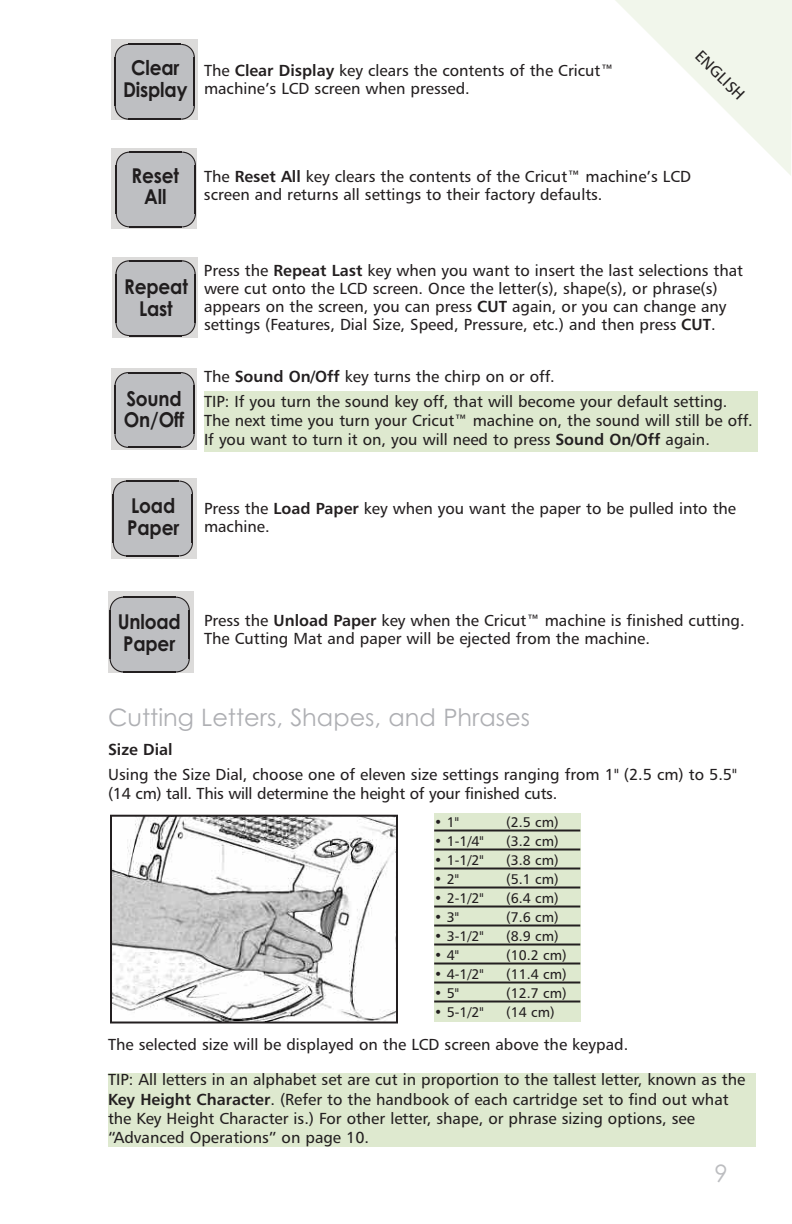
<style>
.page{position:relative;width:792px;height:1224px;background:#fff}
.page>*{position:absolute;margin:0;border:0;box-sizing:border-box;transform-origin:0 0}
.t1{font:24px "Century Gothic";color:#aeafb3}
.t2{font:24px "Century Gothic";color:#bcbdc0}
.t3{font:700 20.4px/21.6px "Century Gothic";color:#201d1e;text-align:center;scale:.91 1}
.t4{font:16px/18px "Humanist 777 BT Roman B";color:#231f20}
.t5{font:16px "Humanist 777 BT Bold B";color:#231f20}
.t6{font:14px "Humanist 777 BT Roman B";color:#231f20}
.s1{font-family:"Humanist 777 BT Bold B"}
</style>
<div class="page">
<div style="left:113px;top:257px;width:85px;height:81px;background:#dcdbda"></div>
<svg style="left:115px;top:260px;width:81px;height:76px;background:#b9babd"></svg>
<hr style="left:195px;top:274px;width:1px;height:48px;background:#231f20">
<hr style="left:115px;top:274px;width:2px;height:48px;background:#231f20">
<hr style="left:129px;top:260px;width:53px;height:1px;background:#231f20">
<hr style="left:129px;top:335px;width:53px;height:1px;background:#231f20">
<svg style="left:111px;top:478px;width:85px;height:81px"></svg>
<div style="left:113px;top:481px;width:80px;height:75px;background:#bebfc2"></div>
<hr style="left:192px;top:494px;width:1px;height:49px;background:#231f20">
<hr style="left:113px;top:494px;width:1px;height:49px;background:#231f20">
<hr style="left:127px;top:481px;width:52px;height:1px;background:#231f20">
<hr style="left:127px;top:555px;width:52px;height:1px;background:#231f20">
<div style="left:112px;top:148px;width:85px;height:81px;background:linear-gradient(to right,#dcdbda,#dcdbda)"></div>
<div style="left:116px;top:152px;width:80px;height:75px;background:#bebfc2"></div>
<hr style="left:195px;top:165px;width:1px;height:49px;background:#231f20">
<hr style="left:116px;top:165px;width:1px;height:49px;background:#231f20">
<hr style="left:130px;top:152px;width:52px;height:1px;background:#231f20">
<hr style="left:130px;top:226px;width:52px;height:1px;background:#231f20">
<div style="left:112px;top:368px;width:85px;height:81px;background:#dcdbda"></div>
<svg style="left:114px;top:372px;width:81px;height:76px;background:#b8b9bb"></svg>
<hr style="left:194px;top:386px;width:1px;height:48px;background:#231f20">
<hr style="left:114px;top:386px;width:2px;height:48px;background:#231f20">
<hr style="left:128px;top:372px;width:53px;height:1px;background:#231f20">
<hr style="left:128px;top:447px;width:53px;height:1px;background:#231f20">
<svg style="left:108px;top:592px;width:85px;height:81px"></svg>
<div style="left:110px;top:597px;width:80px;height:75px;background:#bebfc2"></div>
<hr style="left:189px;top:610px;width:1px;height:49px;background:#231f20">
<hr style="left:110px;top:610px;width:1px;height:49px;background:#231f20">
<hr style="left:123px;top:597px;width:53px;height:1px;background:#231f20">
<hr style="left:123px;top:671px;width:53px;height:1px;background:#231f20">
<svg style="left:112px;top:39px;width:85px;height:81px"></svg>
<div style="left:115px;top:44px;width:80px;height:76px;background:#bebfc2"></div>
<hr style="left:194px;top:58px;width:1px;height:48px;background:#231f20">
<hr style="left:115px;top:58px;width:1px;height:48px;background:#231f20">
<hr style="left:128px;top:44px;width:53px;height:1px;background:#231f20">
<hr style="left:128px;top:119px;width:53px;height:1px;background:#231f20">
<img style="left:113px;top:818px;width:282px;height:203px">
<div style="left:110px;top:815px;width:288px;height:209px;border:2px solid #231f20"></div>
<div style="left:108px;top:1073px;width:648px;height:74px;background:#dee9cf"></div>
<div style="left:434px;top:813px;width:146px;height:209px;background:#dee9cf"></div>
<hr style="left:434px;top:830px;width:146px;height:2px;background:#231f20">
<hr style="left:434px;top:849px;width:146px;height:2px;background:#231f20">
<hr style="left:434px;top:868px;width:146px;height:2px;background:#231f20">
<hr style="left:434px;top:887px;width:146px;height:2px;background:#231f20">
<hr style="left:434px;top:906px;width:146px;height:2px;background:#231f20">
<hr style="left:434px;top:925px;width:146px;height:2px;background:#231f20">
<hr style="left:434px;top:944px;width:146px;height:2px;background:#231f20">
<hr style="left:434px;top:963px;width:146px;height:2px;background:#231f20">
<hr style="left:434px;top:982px;width:146px;height:2px;background:#231f20">
<hr style="left:434px;top:1001px;width:146px;height:2px;background:#231f20">
<svg style="left:615px;top:0;width:177px;height:175px"></svg>
<div style="left:204px;top:391px;width:553px;height:61px;background:#dee9cf"></div>
<p class="t3" style="left:123px;top:56px;width:72px">Clear<br>Display</p>
<p class="t3" style="left:227px;top:56px;width:54px">Reset<br>All</p>
<p class="t4" style="left:204px;top:63px;width:411px">The <span class="s1">Clear Display</span> key clears the contents of the Cricut™ machine’s LCD screen when pressed.</p>
<p class="t3" style="left:127px;top:67px;width:65px;text-align:left">Back<br>Space</p>
<p class="t3" style="left:229px;top:79px;width:51px">Back</p>
<p class="t4" style="left:704px;top:48px;width:64px;rotate:45deg">ENGLISH</p>
<p class="t3" style="left:221px;top:155px;width:68px;text-align:left">Sound<br>On/Off</p>
<p class="t3" style="left:123px;top:155px;width:72px">Repeat<br>Last</p>
<p class="t3" style="left:132px;top:164px;width:54px">Reset<br>All</p>
<p class="t4" style="left:204px;top:169px;width:489px">The <span class="s1">Reset All</span> key clears the contents of the Cricut™ machine’s LCD screen and returns all settings to their factory defaults.</p>
<p class="t3" style="left:132px;top:176px;width:55px">Clear</p>
<p class="t3" style="left:228px;top:176px;width:54px">Reset</p>
<p class="t3" style="left:131px;top:191px;width:51px">Back</p>
<p class="t3" style="left:138px;top:274px;width:39px">Last</p>
<p class="t3" style="left:124px;top:275px;width:72px">Repeat<br>Last</p>
<p class="t3" style="left:125px;top:285px;width:68px">On/Off</p>
<p class="t3" style="left:130px;top:288px;width:54px">Reset<br>All</p>
<p class="t3" style="left:121px;top:302px;width:72px">Repeat</p>
<p class="t3" style="left:124px;top:387px;width:68px;text-align:left">Sound<br>On/Off</p>
<p class="t3" style="left:138px;top:391px;width:39px">Size</p>
<p class="t3" style="left:139px;top:393px;width:39px">Last</p>
<p class="t3" style="left:131px;top:399px;width:50px;text-align:left">Load<br>Last</p>
<p class="t3" style="left:121px;top:418px;width:62px">Sound</p>
<p class="t4" style="left:204px;top:263px;width:541px">Press the <span class="s1">Repeat Last</span> key when you want to insert the last selections that were cut onto the LCD screen. Once the letter(s), shape(s), or phrase(s) appears on the screen, you can press <span class="s1">CUT</span> again, or you can change any settings (Features, Dial Size, Speed, Pressure, etc.) and then press <span class="s1">CUT</span>.</p>
<p class="t4" style="left:204px;top:369px;width:352px">The <span class="s1">Sound On/Off</span> key turns the chirp on or off.</p>
<p class="t3" style="left:225px;top:264px;width:59px;line-height:20.2px">Paper<br>Size</p>
<p class="t3" style="left:221px;top:275px;width:68px;text-align:left">Sound<br>On/Off</p>
<p class="t3" style="left:219px;top:302px;width:68px;text-align:left">Sound<br>On/Off</p>
<p class="t3" style="left:226px;top:363px;width:59px;line-height:20.2px">Set<br>Paper<br>Size</p>
<p class="t3" style="left:225px;top:370px;width:59px">Paper</p>
<p class="t3" style="left:223px;top:390px;width:59px;line-height:20.2px">Set<br>Paper<br>Size</p>
<p class="t4" style="left:204px;top:393px;width:550px;line-height:19.2px">TIP: If you turn the sound key off, that will become your default setting.<br>The next time you turn your Cricut™ machine on, the sound will still be off.<br>If you want to turn it on, you will need to press <span class="s1">Sound On/Off</span> again.</p>
<p class="t3" style="left:130px;top:489px;width:59px">Paper</p>
<p class="t3" style="left:226px;top:489px;width:59px">Paper</p>
<p class="t3" style="left:127px;top:495px;width:59px;text-align:left">Load<br>Paper</p>
<p class="t3" style="left:218px;top:495px;width:71px;text-align:left">Unload<br>Paper</p>
<p class="t3" style="left:128px;top:495px;width:59px;line-height:20.2px">Paper<br>Size</p>
<p class="t4" style="left:204px;top:501px;width:534px">Press the <span class="s1">Load Paper</span> key when you want the paper to be pulled into the machine.</p>
<p class="t3" style="left:123px;top:506px;width:59px;line-height:20.2px">Set<br>Paper</p>
<p class="t3" style="left:128px;top:601px;width:59px">Paper</p>
<p class="t3" style="left:118px;top:611px;width:71px;text-align:left">Unload<br>Paper</p>
<p class="t4" style="left:204px;top:613px;width:542px">Press the <span class="s1">Unload Paper</span> key when the Cricut™ machine is finished cutting.<br>The Cutting Mat and paper will be ejected from the machine.</p>
<h1 class="t1" style="left:108px;top:704px;width:424px">Cutting Letters, Shapes, and Phrases</h1>
<p class="t5" style="left:108px;top:743px;width:66px">Size Dial</p>
<p class="t4" style="left:108px;top:766px;width:630px;line-height:19.2px">Using the Size Dial, choose one of eleven size settings ranging from 1" (2.5 cm) to 5.5" (14 cm) tall. This will determine the height of your finished cuts.</p>
<p class="t6" style="left:434px;top:816px;width:26px">• 1"</p>
<p class="t6" style="left:506px;top:816px;width:54px">(2.5 cm)</p>
<p class="t6" style="left:434px;top:835px;width:51px">• 1-1/4"</p>
<p class="t6" style="left:506px;top:835px;width:54px">(3.2 cm)</p>
<p class="t6" style="left:434px;top:854px;width:51px">• 1-1/2"</p>
<p class="t6" style="left:506px;top:854px;width:54px">(3.8 cm)</p>
<p class="t6" style="left:434px;top:873px;width:26px">• 2"</p>
<p class="t6" style="left:506px;top:873px;width:54px">(5.1 cm)</p>
<p class="t6" style="left:434px;top:892px;width:51px">• 2-1/2"</p>
<p class="t6" style="left:506px;top:892px;width:54px">(6.4 cm)</p>
<p class="t6" style="left:434px;top:911px;width:26px">• 3"</p>
<p class="t6" style="left:506px;top:911px;width:54px">(7.6 cm)</p>
<p class="t6" style="left:434px;top:930px;width:51px">• 3-1/2"</p>
<p class="t6" style="left:506px;top:930px;width:54px">(8.9 cm)</p>
<p class="t6" style="left:434px;top:949px;width:26px">• 4"</p>
<p class="t6" style="left:506px;top:949px;width:62px">(10.2 cm)</p>
<p class="t6" style="left:434px;top:968px;width:51px">• 4-1/2"</p>
<p class="t6" style="left:506px;top:968px;width:62px">(11.4 cm)</p>
<p class="t6" style="left:434px;top:987px;width:26px">• 5"</p>
<p class="t6" style="left:506px;top:987px;width:62px">(12.7 cm)</p>
<p class="t6" style="left:434px;top:1006px;width:51px">• 5-1/2"</p>
<p class="t6" style="left:506px;top:1006px;width:50px">(14 cm)</p>
<p class="t4" style="left:108px;top:1037px;width:522px">The selected size will be displayed on the LCD screen above the keypad.</p>
<p class="t4" style="left:108px;top:1071px;width:639px;line-height:19.2px">TIP: All letters in an alphabet set are cut in proportion to the tallest letter, known as the <span class="s1">Key Height Character</span>. (Refer to the handbook of each cartridge set to find out what the Key Height Character is.) For other letter, shape, or phrase sizing options, see “Advanced Operations” on page 10.</p>
<h1 class="t2" style="left:714px;top:1160px;width:15px">9</h1>
</div>
